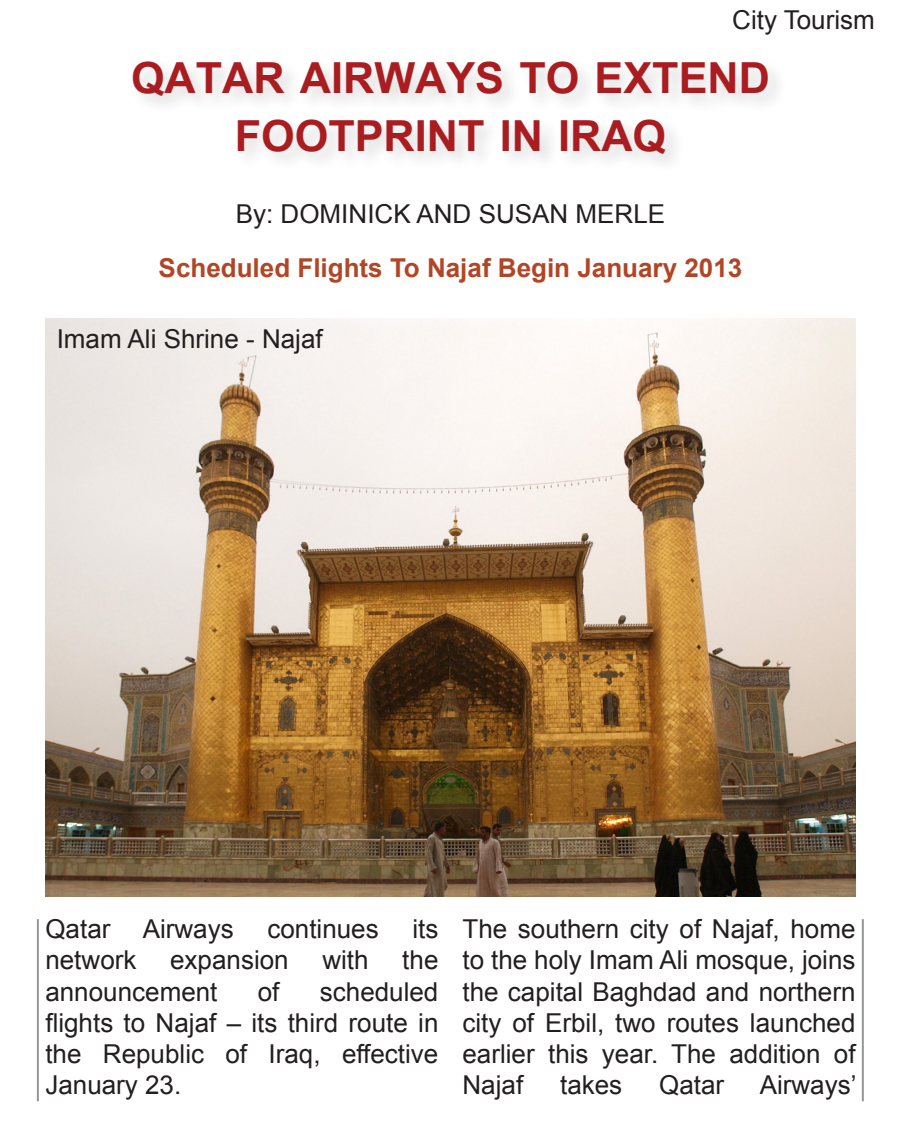
<style>
.page{position:relative;width:901px;height:1141px;background:#fff}
.page>*{position:absolute;margin:0;border:0;box-sizing:border-box;transform-origin:0 0}
.t1{font:700 48px/57.6px "Simplified Arabic";color:#a91d21;text-align:center}
.t2{font:26px/31.2px "Arial";color:#231f20;text-align:justify}
.t3{font:700 26px "Arial";color:#b24525}
</style>
<div class="page">
<div style="left:129px;top:58px;width:658px;height:115px;background:#231f20;opacity:.15"></div>
<hr style="left:37px;top:918px;width:2px;height:182px;background:#939598">
<hr style="left:861px;top:918px;width:2px;height:182px;background:#939598">
<img style="left:45px;top:318px;width:810px;height:578px">
<p class="t2" style="left:732px;top:4px;width:144px">City Tourism</p>
<p class="t1" style="left:131px;top:51px;width:640px">QATAR AIRWAYS TO EXTEND<br>FOOTPRINT IN IRAQ</p>
<p class="t2" style="left:236px;top:199px;width:431px">By: DOMINICK AND SUSAN MERLE</p>
<p class="t3" style="left:159px;top:251px;width:585px">Scheduled Flights To Najaf Begin January 2013</p>
<p class="t2" style="left:57px;top:323px;width:267px">Imam Ali Shrine - Najaf</p>
<p class="t2" style="left:45px;top:913px;width:190px">Qatar Airways</p>
<p class="t2" style="left:267px;top:913px;width:113px">continues</p>
<p class="t2" style="left:412px;top:913px;width:27px">its</p>
<p class="t2" style="left:45px;top:944px;width:93px">network</p>
<p class="t2" style="left:170px;top:944px;width:120px">expansion</p>
<p class="t2" style="left:322px;top:944px;width:48px">with</p>
<p class="t2" style="left:402px;top:944px;width:38px">the</p>
<p class="t2" style="left:45px;top:975px;width:173px">announcement</p>
<p class="t2" style="left:258px;top:975px;width:23px">of</p>
<p class="t2" style="left:45px;top:975px;width:394px;text-indent:274px">scheduled flights to Najaf – its third route in the Republic of Iraq, effective January 23.</p>
<p class="t2" style="left:462px;top:913px;width:394px">The southern city of Najaf, home to the holy Imam Ali mosque, joins the capital Baghdad and northern city of Erbil, two routes launched earlier this year. The addition of Najaf</p>
<p class="t2" style="left:560px;top:1069px;width:64px">takes</p>
<p class="t2" style="left:659px;top:1069px;width:67px">Qatar</p>
<p class="t2" style="left:759px;top:1069px;width:98px">Airways’</p>
</div>
